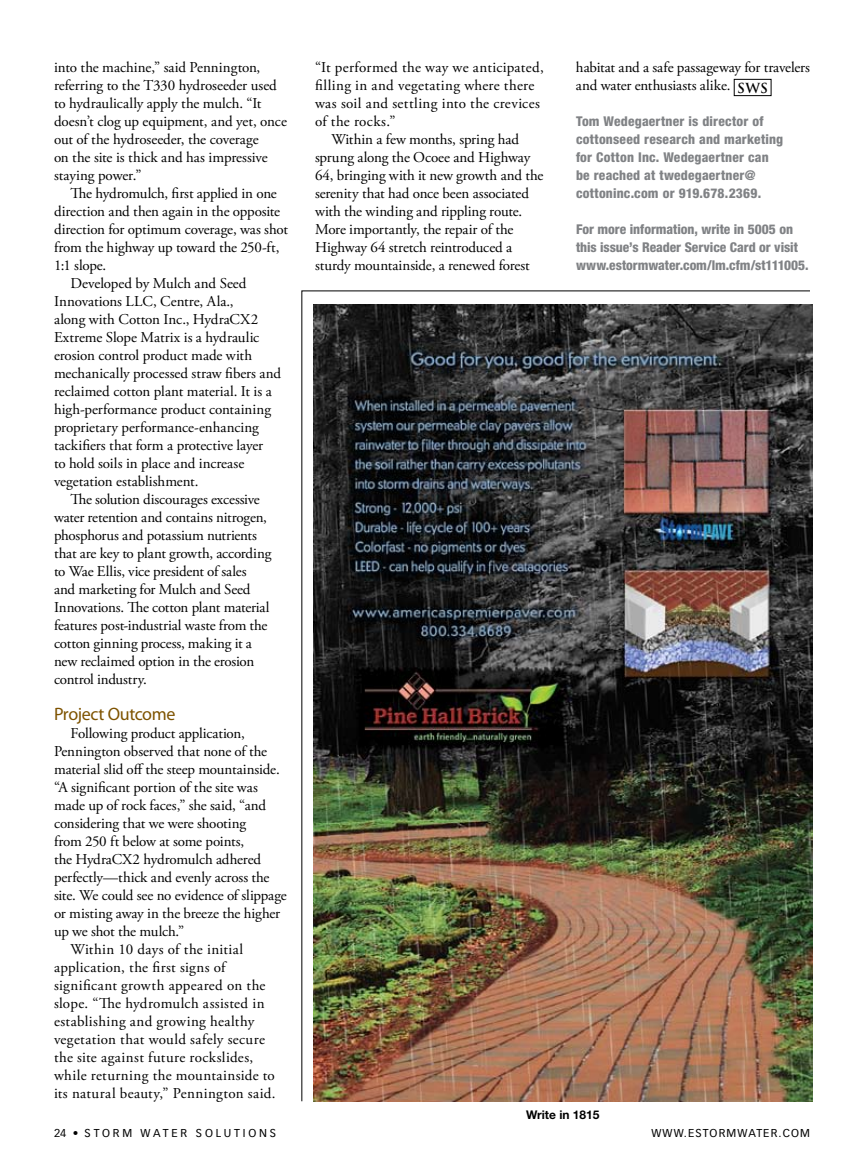
<style>
.page{position:relative;width:864px;height:1161px;background:#fff}
.page>*{position:absolute;margin:0;border:0;box-sizing:border-box;transform-origin:0 0}
.t1{font:18px "Myriad Pro";letter-spacing:-.02em;color:#7e5300}
.t2{font:15px/18px "Adobe Garamond Pro";letter-spacing:-.005em;color:#000}
.t3{font:15px "Adobe Garamond Pro";letter-spacing:.025em;color:#000}
.t4{font:15px "Adobe Garamond Pro";letter-spacing:.02em;color:#000}
.t5{font:15px "Adobe Garamond Pro";letter-spacing:.015em;color:#000}
.t6{font:15px "Adobe Garamond Pro";letter-spacing:.03em;color:#000}
.t7{font:800 condensed 13.5px/18px "Helvetica Neue LT Std";letter-spacing:.01em;color:#808285}
.t8{font:700 12px "Helvetica Neue LT Std";color:#000}
.t9{font:11.25px "Vectora LT Std";letter-spacing:.25em;color:#000}
</style>
<div class="page">
<div style="left:734px;top:79px;width:37px;height:17px;border:1px solid #000"></div>
<img style="left:301px;top:290px;width:510px;height:812px">
<p class="t2" style="left:54px;top:59px;width:234px">into the machine,” said Pennington, referring to the T330 hydroseeder used to hydraulically apply the mulch. “It doesn’t clog up equipment, and yet, once out of the hydroseeder, the coverage<br>on the site is thick and has impressive staying power.”</p>
<p class="t2" style="left:70px;top:185px;width:208px">The hydromulch, first applied in one</p>
<p class="t2" style="left:54px;top:203px;width:228px">direction and then again in the opposite</p>
<p class="t2" style="left:54px;top:221px;width:235px">direction for optimum coverage, was shot</p>
<p class="t2" style="left:54px;top:239px;width:227px">from the highway up toward the 250-ft,</p>
<p class="t2" style="left:54px;top:257px;width:54px">1:1 slope.</p>
<p class="t2" style="left:70px;top:275px;width:178px">Developed by Mulch and Seed</p>
<p class="t2" style="left:54px;top:293px;width:181px">Innovations LLC, Centre, Ala.,</p>
<p class="t2" style="left:54px;top:311px;width:206px">along with Cotton Inc., HydraCX2</p>
<p class="t2" style="left:54px;top:329px;width:207px">Extreme Slope Matrix is a hydraulic</p>
<p class="t2" style="left:54px;top:347px;width:200px">erosion control product made with</p>
<p class="t2" style="left:54px;top:365px;width:229px">mechanically processed straw fibers and</p>
<p class="t2" style="left:54px;top:383px;width:219px">reclaimed cotton plant material. It is a</p>
<p class="t2" style="left:54px;top:401px;width:219px">high-performance product containing</p>
<p class="t2" style="left:54px;top:419px;width:207px">proprietary performance-enhancing</p>
<p class="t2" style="left:54px;top:437px;width:211px">tackifiers that form a protective layer</p>
<p class="t2" style="left:54px;top:455px;width:192px">to hold soils in place and increase</p>
<p class="t2" style="left:54px;top:473px;width:146px">vegetation establishment.</p>
<p class="t2" style="left:70px;top:491px;width:191px">The solution discourages excessive</p>
<p class="t2" style="left:54px;top:509px;width:214px">water retention and contains nitrogen,</p>
<p class="t2" style="left:54px;top:527px;width:204px">phosphorus and potassium nutrients</p>
<p class="t2" style="left:54px;top:545px;width:219px">that are key to plant growth, according</p>
<p class="t2" style="left:54px;top:563px;width:194px">to Wae Ellis, vice president of sales</p>
<p class="t2" style="left:54px;top:581px;width:198px">and marketing for Mulch and Seed</p>
<p class="t2" style="left:54px;top:599px;width:217px">Innovations. The cotton plant material</p>
<p class="t2" style="left:54px;top:617px;width:215px">features post-industrial waste from the</p>
<p class="t2" style="left:54px;top:635px;width:199px">cotton ginning process, making it a</p>
<p class="t2" style="left:54px;top:653px;width:202px">new reclaimed option in the erosion</p>
<p class="t2" style="left:54px;top:671px;width:94px">control industry.</p>
<p class="t1" style="left:54px;top:703px;width:123px">Project Outcome</p>
<p class="t2" style="left:70px;top:725px;width:176px">Following product application,</p>
<p class="t2" style="left:54px;top:743px;width:215px">Pennington observed that none of the</p>
<p class="t2" style="left:54px;top:761px;width:227px">material slid off the steep mountainside.</p>
<p class="t2" style="left:54px;top:779px;width:205px">“A significant portion of the site was</p>
<p class="t2" style="left:54px;top:797px;width:214px">made up of rock faces,” she said, “and</p>
<p class="t2" style="left:54px;top:815px;width:194px">considering that we were shooting</p>
<p class="t2" style="left:54px;top:833px;width:192px">from 250 ft below at some points,</p>
<p class="t2" style="left:54px;top:851px;width:209px">the HydraCX2 hydromulch adhered</p>
<p class="t2" style="left:54px;top:869px;width:217px">perfectly—thick and evenly across the</p>
<p class="t2" style="left:54px;top:887px;width:234px">site. We could see no evidence of slippage</p>
<p class="t2" style="left:54px;top:905px;width:228px">or misting away in the breeze the higher</p>
<p class="t2" style="left:54px;top:923px;width:132px">up we shot the mulch.”</p>
<p class="t6" style="left:70px;top:940px;width:174px">Within 10 days of the initial</p>
<p class="t4" style="left:54px;top:958px;width:173px">application, the first signs of</p>
<p class="t3" style="left:54px;top:976px;width:213px">significant growth appeared on the</p>
<p class="t4" style="left:54px;top:994px;width:212px">slope. “The hydromulch assisted in</p>
<p class="t3" style="left:54px;top:1012px;width:202px">establishing and growing healthy</p>
<p class="t3" style="left:54px;top:1030px;width:212px">vegetation that would safely secure</p>
<p class="t3" style="left:54px;top:1048px;width:201px">the site against future rockslides,</p>
<p class="t3" style="left:54px;top:1066px;width:222px">while returning the mountainside to</p>
<p class="t3" style="left:54px;top:1084px;width:223px">its natural beauty,” Pennington said.</p>
<p class="t5" style="left:315px;top:58px;width:230px">“It performed the way we anticipated,</p>
<p class="t3" style="left:315px;top:76px;width:221px">filling in and vegetating where there</p>
<p class="t3" style="left:315px;top:94px;width:227px">was soil and settling into the crevices</p>
<p class="t4" style="left:315px;top:112px;width:82px">of the rocks.”</p>
<p class="t2" style="left:332px;top:131px;width:189px">Within a few months, spring had</p>
<p class="t2" style="left:315px;top:149px;width:217px">sprung along the Ocoee and Highway</p>
<p class="t2" style="left:315px;top:167px;width:230px">64, bringing with it new growth and the</p>
<p class="t2" style="left:315px;top:185px;width:215px">serenity that had once been associated</p>
<p class="t2" style="left:315px;top:203px;width:209px">with the winding and rippling route.</p>
<p class="t2" style="left:315px;top:221px;width:200px">More importantly, the repair of the</p>
<p class="t2" style="left:315px;top:239px;width:199px">Highway 64 stretch reintroduced a</p>
<p class="t2" style="left:315px;top:257px;width:216px">sturdy mountainside, a renewed forest</p>
<p class="t2" style="left:576px;top:59px;width:236px">habitat and a safe passageway for travelers and water enthusiasts alike. <sub>SWS</sub></p>
<p class="t7" style="left:576px;top:112px;width:209px">Tom Wedegaertner is director of cottonseed research and marketing for Cotton Inc. Wedegaertner can be reached at twedegaertner@ cottoninc.com or 919.678.2369.</p>
<p class="t7" style="left:576px;top:220px;width:234px">For more information, write in 5005 on this issue’s Reader Service Card or visit www.estormwater.com/lm.cfm/st111005.</p>
<p class="t8" style="left:526px;top:1108px;width:75px">Write in 1815</p>
<p class="t9" style="left:54px;top:1127px;width:224px">24 • STORM WATER SOLUTIONS</p>
<p class="t9" style="left:652px;top:1127px;width:12px">WWW</p>
<p class="t9" style="left:684px;top:1127px;width:14px">.ESTORMWATER</p>
<p class="t9" style="left:778px;top:1127px;width:23px">.COM</p>
</div>
